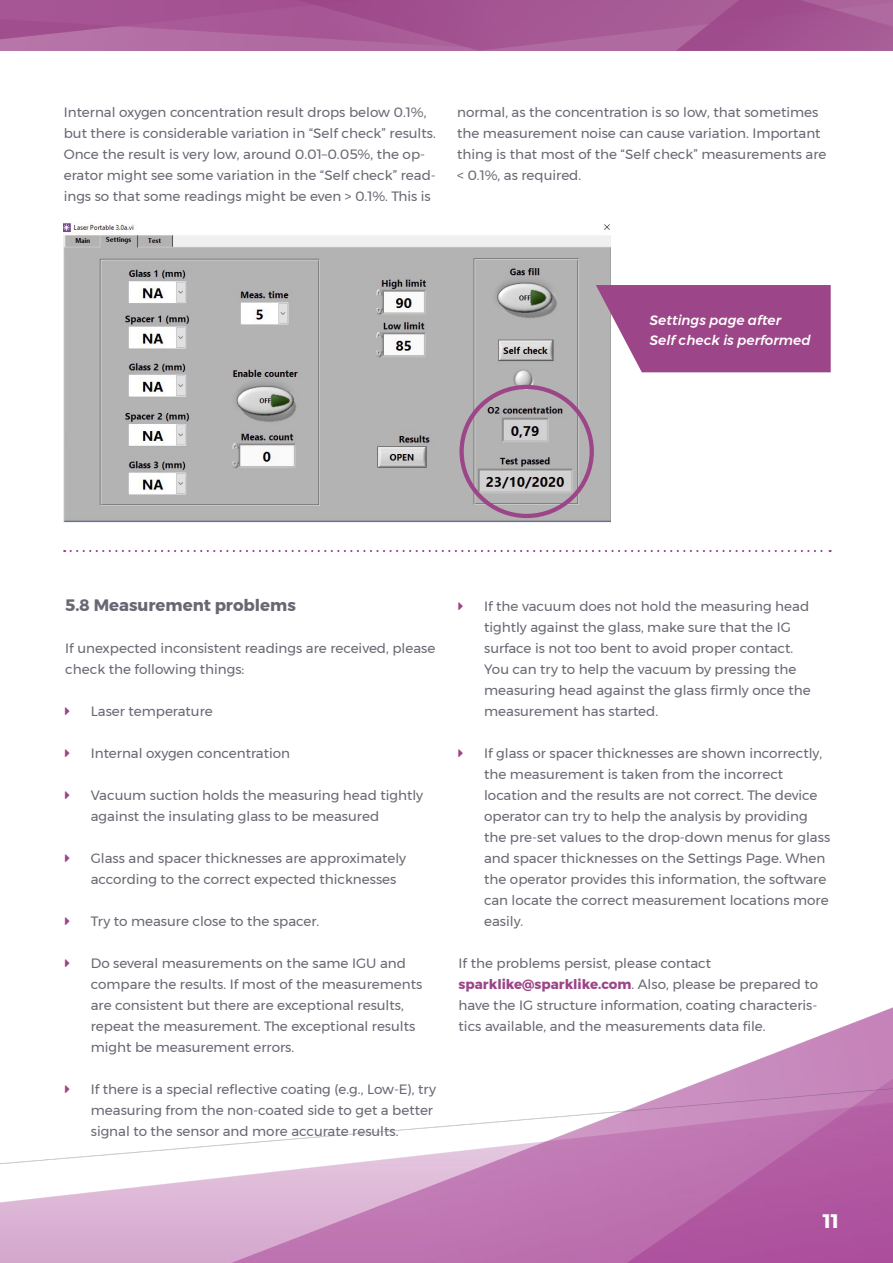
<style>
.page{position:relative;width:893px;height:1263px;background:#fff}
.page>*{position:absolute;margin:0;border:0;box-sizing:border-box;transform-origin:0 0}
.t1{font:700 19.5px "Montserrat";color:#fff}
.t2{font:700 16.5px "Montserrat";color:#676872}
.t3{font:13.5px/21px "Montserrat";color:#676872}
.t4{font:italic 500 13.5px/19.5px "Montserrat";color:#fff}
.s1{font-weight:700;color:#9c4588}
</style>
<div class="page">
<img style="left:0;top:1007px;width:893px;height:256px">
<svg style="left:0;top:0;width:893px;height:51px;background:#a75a95"></svg>
<img style="left:64px;top:223px;width:546px;height:299px">
<svg style="left:596px;top:285px;width:235px;height:87px;background:#a25490"></svg>
<svg style="left:71px;top:550px;width:760px;height:2px"></svg>
<div style="left:459px;top:385px;width:135px;height:133px;border:4px solid #9c4588;border-radius:50%"></div>
<svg style="left:65px;top:1085px;width:5px;height:8px"></svg>
<p class="t3" style="left:64px;top:102px;width:374px">Internal oxygen concentration result drops below 0.1%, but there is considerable variation in “Self check” results.<br>Once the result is very low, around 0.01–0.05%, the op&shy;erator might see some variation in the “Self check” read&shy;ings so that some readings might be even &gt; 0.1%. This is</p>
<p class="t3" style="left:457px;top:102px;width:371px">normal, as the concentration is so low, that sometimes the measurement noise can cause variation. Important thing is that most of the “Self check” measurements are &lt; 0.1%, as required.</p>
<p class="t4" style="left:650px;top:311px;width:162px">Settings page after<br>Self check is performed</p>
<p class="t2" style="left:65px;top:591px;width:232px">5.8 Measurement problems</p>
<p class="t3" style="left:65px;top:637px;width:372px">If unexpected inconsistent readings are received, please check the following things:</p>
<p class="t3" style="left:91px;top:700px;width:124px">Laser temperature</p>
<p class="t3" style="left:91px;top:742px;width:201px">Internal oxygen concentration</p>
<p class="t3" style="left:91px;top:784px;width:334px">Vacuum suction holds the measuring head tightly against the insulating glass to be measured</p>
<p class="t3" style="left:91px;top:847px;width:317px">Glass and spacer thicknesses are approximately according to the correct expected thicknesses</p>
<p class="t3" style="left:91px;top:910px;width:230px">Try to measure close to the spacer.</p>
<p class="t3" style="left:91px;top:952px;width:333px">Do several measurements on the same IGU and compare the results. If most of the measurements are consistent but there are exceptional results, repeat the measurement. The exceptional results might be measurement errors.</p>
<p class="t3" style="left:91px;top:1078px;width:347px">If there is a special reflective coating (e.g., Low-E), try measuring from the non-coated side to get a better signal to the sensor and more accurate results.</p>
<p class="t3" style="left:484px;top:595px;width:328px">If the vacuum does not hold the measuring head tightly against the glass, make sure that the IG surface is not too bent to avoid proper contact.<br>You can try to help the vacuum by pressing the measuring head against the glass firmly once the measurement has started.</p>
<p class="t3" style="left:484px;top:742px;width:348px">If glass or spacer thicknesses are shown incorrectly, the measurement is taken from the incorrect location and the results are not correct. The device operator can try to help the analysis by providing the pre-set values to the drop-down menus for glass and spacer thicknesses on the Settings Page. When the operator provides this information, the software can locate the correct measurement locations more easily.</p>
<p class="t3" style="left:459px;top:952px;width:361px">If the problems persist, please contact <span class="s1">sparklike@sparklike.com</span>. Also, please be prepared to have the IG structure information, coating characteris&shy;tics available, and the measurements data file.</p>
<h1 class="t1" style="left:823px;top:1205px;width:17px">11</h1>
</div>
